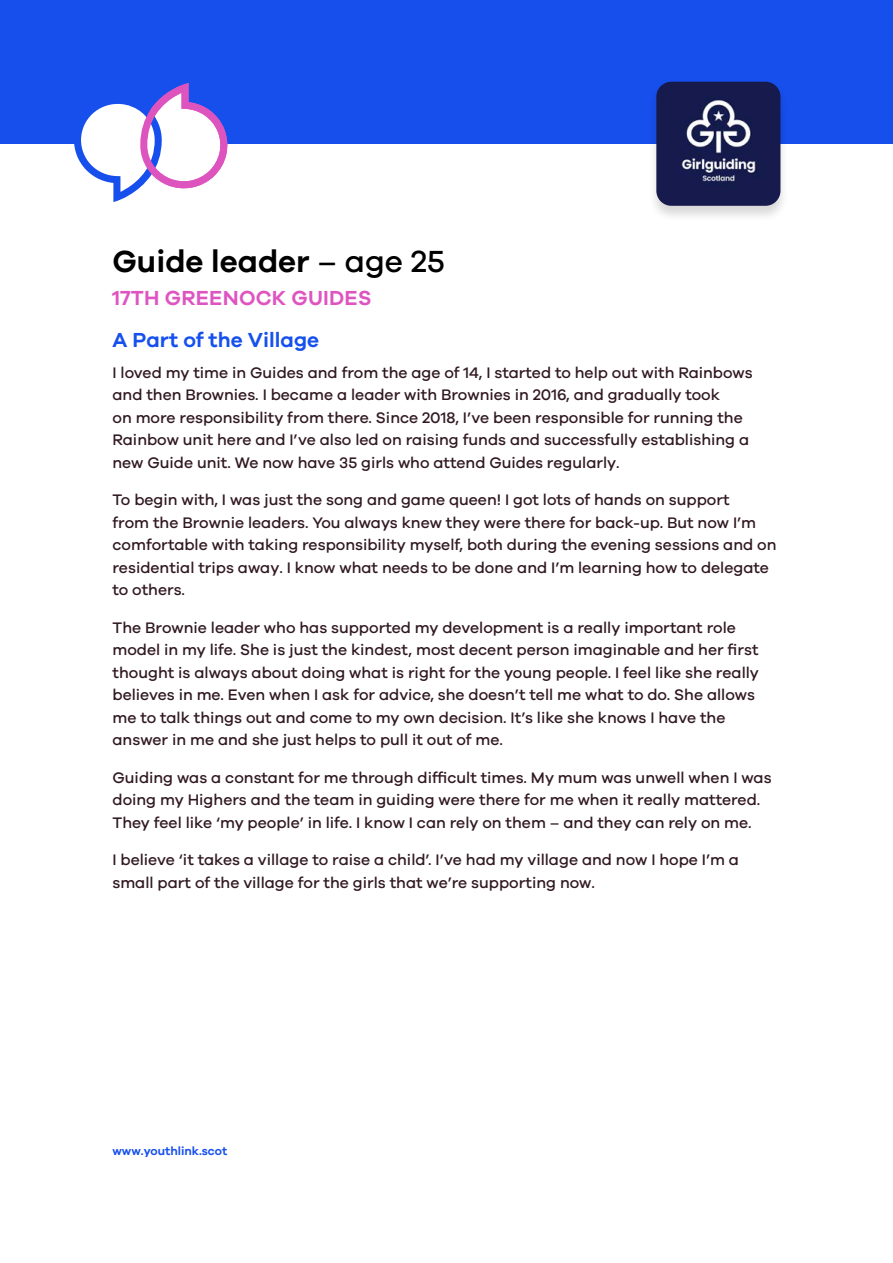
<style>
.page{position:relative;width:893px;height:1263px;background:#fff}
.page>*{position:absolute;margin:0;border:0;box-sizing:border-box;transform-origin:0 0}
.t1{font:600 31.5px "Galano Grotesque";color:#000}
.t2{font:600 21px "Galano Grotesque";letter-spacing:.01em;color:#de54c0}
.t3{font:600 21px "Galano Grotesque";color:#1650ed}
.t4{font:500 15.75px/22.5px "Galano Grotesque";color:#311920}
.t5{font:600 12px "Galano Grotesque";color:#1650ed}
.s1{font-weight:500}
</style>
<div class="page">
<div style="left:0;top:0;width:893px;height:144px;background:#174fed"></div>
<svg style="left:74px;top:83px;width:154px;height:119px"></svg>
<div style="left:648px;top:80px;width:141px;height:141px;background:#000;opacity:.15"></div>
<img style="left:656px;top:82px;width:124px;height:124px">
<h1 class="t1" style="left:112px;top:242px;width:334px">Guide leader <span class="s1">– age 25</span></h1>
<h2 class="t2" style="left:112px;top:285px;width:261px">17TH GREENOCK GUIDES</h2>
<h2 class="t3" style="left:112px;top:327px;width:208px">A Part of the Village</h2>
<p class="t4" style="left:112px;top:361px;width:642px">I loved my time in Guides and from the age of 14, I started to help out with Rainbows and then Brownies. I became a leader with Brownies in 2016, and gradually took<br>on more responsibility from there. Since 2018, I’ve been responsible for running the Rainbow unit here and I’ve also led on raising funds and successfully establishing a new Guide unit. We now have 35 girls who attend Guides regularly.</p>
<p class="t4" style="left:112px;top:488px;width:665px">To begin with, I was just the song and game queen! I got lots of hands on support<br>from the Brownie leaders. You always knew they were there for back-up. But now I’m comfortable with taking responsibility myself, both during the evening sessions and on residential trips away. I know what needs to be done and I’m learning how to delegate to others.</p>
<p class="t4" style="left:112px;top:616px;width:648px">The Brownie leader who has supported my development is a really important role model in my life. She is just the kindest, most decent person imaginable and her first thought is always about doing what is right for the young people. I feel like she really believes in me. Even when I ask for advice, she doesn’t tell me what to do. She allows me to talk things out and come to my own decision. It’s like she knows I have the answer in me and she just helps to pull it out of me.</p>
<p class="t4" style="left:112px;top:766px;width:661px">Guiding was a constant for me through difficult times. My mum was unwell when I was doing my Highers and the team in guiding were there for me when it really mattered.<br>They feel like ‘my people’ in life. I know I can rely on them – and they can rely on me.</p>
<p class="t4" style="left:112px;top:848px;width:628px">I believe ‘it takes a village to raise a child’. I’ve had my village and now I hope I’m a small part of the village for the girls that we’re supporting now.</p>
<p class="t5" style="left:112px;top:1144px;width:116px">www.youthlink.scot</p>
</div>
